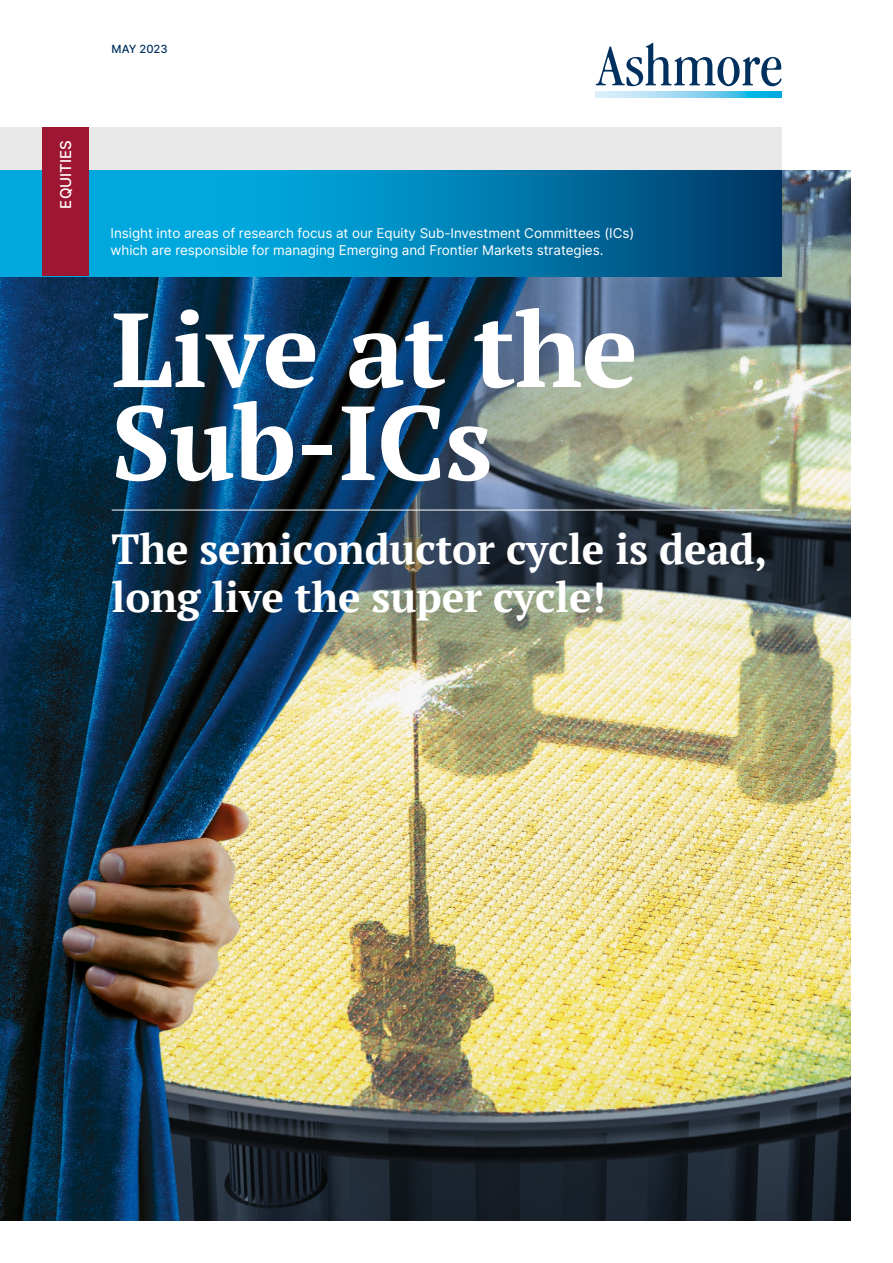
<style>
.page{position:relative;width:893px;height:1263px;background:#fff}
.page>*{position:absolute;margin:0;border:0;box-sizing:border-box;transform-origin:0 0}
.t1{font:700 105px/93px "PT Serif";letter-spacing:-.005em;color:#fff}
.t2{font:700 42px/48px "PT Serif";letter-spacing:-.005em;color:#fff}
.t3{font:500 15px "Inter";color:#fff}
.t4{font:13.5px/17.2px "Inter";letter-spacing:-.005em;color:#fff}
.t5{font:500 11.25px "Inter";color:#00315e}
</style>
<div class="page">
<img style="left:545px;top:170px;width:305px;height:1050px">
<img style="left:0;top:276px;width:545px;height:944px">
<svg style="left:0;top:170px;width:781px;height:106px;background:#0082b5"></svg>
<svg style="left:596px;top:43px;width:185px;height:43px"></svg>
<svg style="left:596px;top:92px;width:185px;height:6px"></svg>
<div style="left:0;top:128px;width:781px;height:42px;background:#e9e9e9"></div>
<div style="left:43px;top:128px;width:46px;height:148px;background:#9d1732"></div>
<hr style="left:112px;top:510px;width:669px;height:1px;background:#fff">
<p class="t3" style="left:55px;top:208px;width:70px;rotate:-90deg">EQUITIES</p>
<p class="t5" style="left:112px;top:41px;width:58px">MAY 2023</p>
<p class="t4" style="left:111px;top:224px;width:525px">Insight into areas of research focus at our Equity Sub-Investment Committees (ICs) which are responsible for managing Emerging and Frontier Markets strategies.</p>
<p class="t1" style="left:112px;top:302px;width:528px">Live at the<br>Sub-ICs</p>
<p class="t2" style="left:112px;top:524px;width:657px">The semiconductor cycle is dead, long live the super cycle!</p>
</div>
